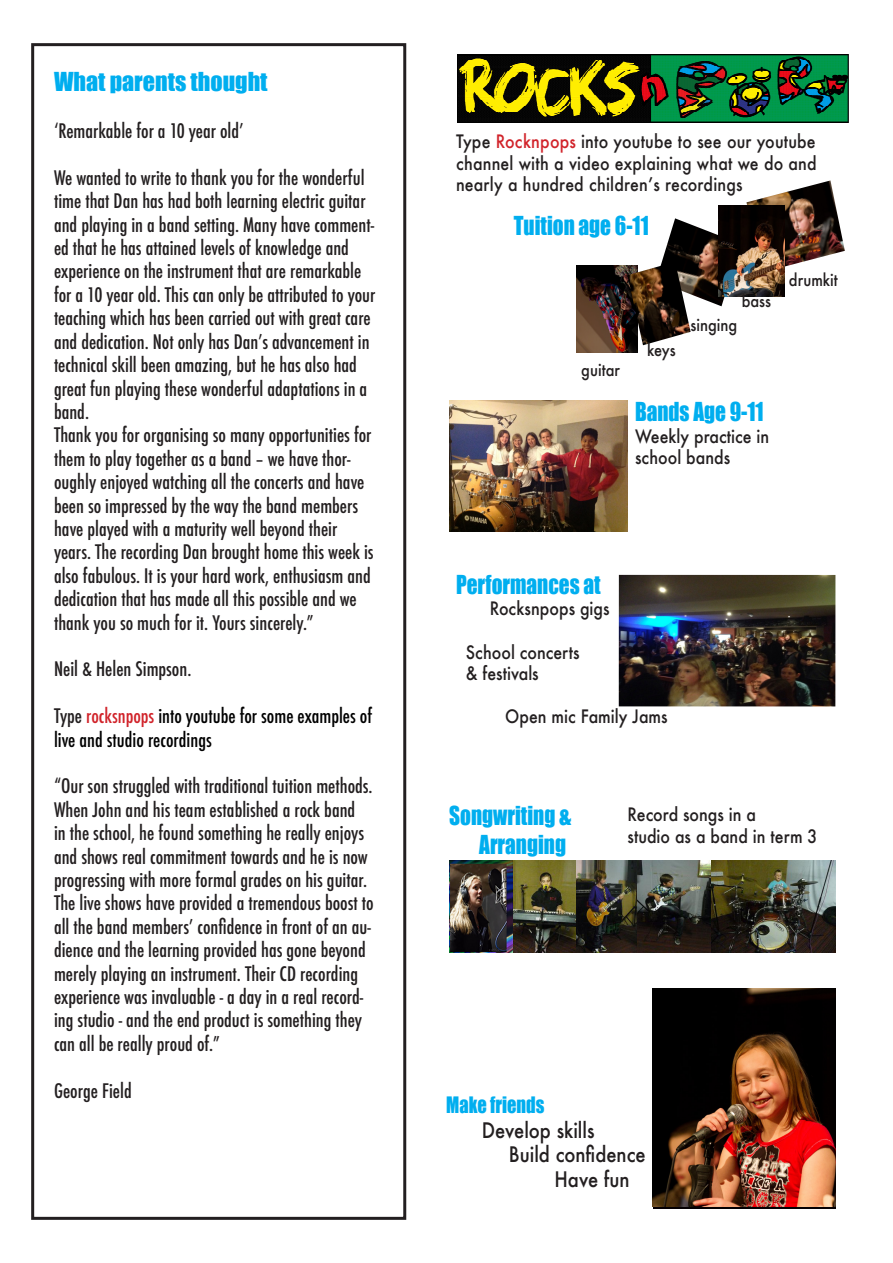
<style>
.page{position:relative;width:893px;height:1263px;background:#fff}
.page>*{position:absolute;margin:0;border:0;box-sizing:border-box;transform-origin:0 0}
.t1{font:24px "Impact";color:#00aeef;scale:.89 1}
.t2{font:24px "Impact";color:#00aeef}
.t3{font:500 20.85px "Futura";color:#231f20;scale:.89 1}
.t4{font:20.85px "Impact";color:#00aeef;scale:.89 1}
.t5{font:500 condensed 19.5px/23.4px "Futura";color:#231f20}
.t6{font:500 condensed 19.5px/23.4px "Futura";color:#000}
.t7{font:500 18px/21.6px "Futura";color:#231f20;text-align:justify;scale:.89 1}
.t8{font:500 16.5px "Futura";color:#231f20;scale:.89 1}
.s1{color:#231f20}
.s2{color:#d1232a}
.s3{font-stretch:condensed;color:#fff}
</style>
<div class="page">
<div style="left:31px;top:43px;width:375px;height:1177px;border:3px solid #231f20"></div>
<img style="left:653px;top:989px;width:182px;height:217px">
<img style="left:449px;top:860px;width:386px;height:93px">
<img style="left:449px;top:400px;width:178px;height:131px">
<img style="left:746px;top:180px;width:99px;height:93px">
<img style="left:661px;top:218px;width:64px;height:88px">
<img style="left:576px;top:265px;width:61px;height:88px">
<img style="left:627px;top:262px;width:64px;height:83px">
<img style="left:719px;top:205px;width:65px;height:92px">
<img style="left:619px;top:575px;width:216px;height:131px">
<img style="left:457px;top:55px;width:391px;height:68px">
<p class="t2" style="left:54px;top:63px;width:215px">What parents thought</p>
<p class="t5" style="left:54px;top:119px;width:191px">‘Remarkable for a 10 year old’</p>
<p class="t5" style="left:54px;top:166px;width:323px">We wanted to write to thank you for the wonderful time that Dan has had both learning electric guitar and playing in a band setting. Many have comment&shy;ed that he has attained levels of knowledge and experience on the instrument that are remarkable for a 10 year old. This can only be attributed to your teaching which has been carried out with great care and dedication. Not only has Dan’s advancement in technical skill been amazing, but he has also had great fun playing these wonderful adaptations in a band.</p>
<p class="t5" style="left:54px;top:423px;width:321px">Thank you for organising so many opportunities for them to play together as a band – we have thor&shy;oughly enjoyed watching all the concerts and have been so impressed by the way the band members have played with a maturity well beyond their years. The recording Dan brought home this week is also fabulous. It is your hard work, enthusiasm and dedication that has made all this possible and we thank you so much for it. Yours sincerely.”</p>
<p class="t5" style="left:54px;top:657px;width:139px">Neil &amp; Helen Simpson.</p>
<p class="t6" style="left:54px;top:704px;width:320px"><span class="s1">Type</span> <span class="s2">rocksnpops</span> into youtube for some examples of live and studio recordings</p>
<p class="t5" style="left:54px;top:774px;width:321px">“Our son struggled with traditional tuition methods.<br>When John and his team established a rock band<br>in the school, he found something he really enjoys and shows real commitment towards and he is now progressing with more formal grades on his guitar.<br>The live shows have provided a tremendous boost to all the band members’ confidence in front of an au&shy;dience and the learning provided has gone beyond merely playing an instrument. Their CD recording experience was invaluable - a day in a real record&shy;ing studio - and the end product is something they can all be really proud of.”</p>
<p class="t5" style="left:54px;top:1079px;width:79px">George Field</p>
<p class="t7" style="left:456px;top:130px;width:407px">Type <span class="s2">Rocknpops</span> into youtube to see our youtube channel with a video explaining what we do and nearly a hundred children’s recordings<span class="s3">.</span></p>
<p class="t1" style="left:514px;top:207px;width:153px">Tuition age 6-11</p>
<p class="t8" style="left:581px;top:359px;width:45px">guitar</p>
<p class="t8" style="left:647px;top:338px;width:34px">keys</p>
<p class="t8" style="left:742px;top:290px;width:35px">bass</p>
<p class="t8" style="left:691px;top:314px;width:54px">singing</p>
<p class="t1" style="left:635px;top:393px;width:146px">Bands Age 9-11</p>
<p class="t7" style="left:635px;top:425px;width:152px">Weekly practice in</p>
<p class="t7" style="left:635px;top:447px;width:108px">school bands</p>
<p class="t8" style="left:789px;top:269px;width:56px">drumkit</p>
<p class="t1" style="left:456px;top:566px;width:164px">Performances at</p>
<p class="t7" style="left:490px;top:598px;width:136px">Rocksnpops gigs</p>
<p class="t7" style="left:466px;top:641px;width:129px">School concerts</p>
<p class="t7" style="left:466px;top:662px;width:83px">&amp; festivals</p>
<p class="t7" style="left:505px;top:706px;width:184px">Open mic Family Jams</p>
<p class="t1" style="left:449px;top:797px;width:139px">Songwriting &amp;</p>
<p class="t1" style="left:479px;top:826px;width:99px">Arranging</p>
<p class="t7" style="left:627px;top:803px;width:146px">Record songs in a</p>
<p class="t7" style="left:627px;top:825px;width:215px">studio as a band in term 3</p>
<p class="t4" style="left:446px;top:1088px;width:112px">Make friends</p>
<p class="t3" style="left:482px;top:1115px;width:128px">Develop skills</p>
<p class="t3" style="left:509px;top:1140px;width:155px">Build confidence</p>
<p class="t3" style="left:554px;top:1165px;width:86px">Have fun</p>
</div>
